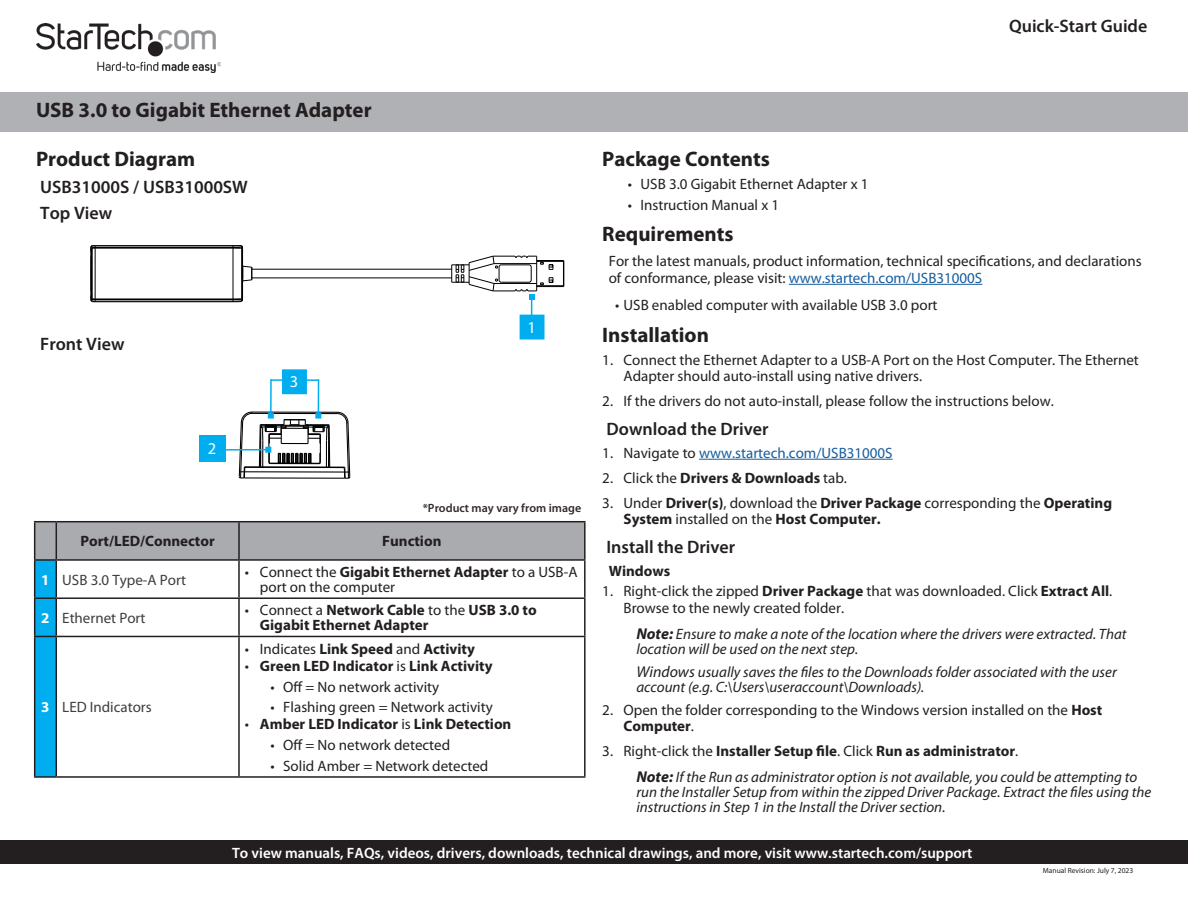
<style>
.page{position:relative;width:1188px;height:918px;background:#fff}
.page>*{position:absolute;margin:0;border:0;box-sizing:border-box;transform-origin:0 0}
.Manual_Description{font:700 21px "Myriad Pro";color:#231f20}
.t1{font:600 18px "Myriad Pro";color:#231f20}
.Calllout{font:16.5px "Myriad Pro";color:#fff}
.Text{font:15px/16.5px "Myriad Pro";color:#231f20}
.Note{font:italic 15px/15px "Myriad Pro";color:#231f20}
.Table_Heading{font:700 15px/15px "Myriad Pro";color:#231f20}
.t2{font:600 15px "Myriad Pro";color:#fff}
.Table_Text{font:15px "Myriad Pro";color:#3e3e3f}
.t3{font:15px "Myriad Pro";color:#175d9e}
.Table_Heading_Number{font:700 15px "Myriad Pro";color:#fff}
.Image_Tag{font:600 12px "Myriad Pro";color:#302a28}
.t4{font:7.5px "Myriad Pro";color:#231f20}
.s1{font-weight:700}
.s2{font-weight:400}
.s3{color:#175d9e}
.s4{color:#231f20}
.s5{font-weight:700;font-size:15.75px}
.s6{font-size:15.75px}
</style>
<div class="page">
<div style="left:0;top:92px;width:1188px;height:39px;background:#b0b1b5"></div>
<div style="left:0;top:841px;width:1188px;height:23px;background:#231f20"></div>
<hr style="left:239px;top:521px;width:347px;height:1px;background:#231f20">
<hr style="left:584px;top:522px;width:2px;height:37px;background:#231f20">
<hr style="left:239px;top:559px;width:347px;height:2px;background:#231f20">
<hr style="left:584px;top:561px;width:2px;height:36px;background:#231f20">
<hr style="left:239px;top:597px;width:347px;height:2px;background:#231f20">
<hr style="left:584px;top:599px;width:2px;height:37px;background:#231f20">
<svg style="left:34px;top:521px;width:551px;height:255px"></svg>
<hr style="left:34px;top:637px;width:1px;height:139px;background:#231f20">
<hr style="left:56px;top:636px;width:183px;height:1px;background:#231f20">
<hr style="left:56px;top:637px;width:1px;height:139px;background:#231f20">
<hr style="left:239px;top:636px;width:347px;height:1px;background:#231f20">
<hr style="left:238px;top:637px;width:2px;height:139px;background:#231f20">
<hr style="left:584px;top:637px;width:2px;height:139px;background:#231f20">
<hr style="left:34px;top:776px;width:22px;height:2px;background:#231f20">
<hr style="left:56px;top:776px;width:183px;height:2px;background:#231f20">
<hr style="left:239px;top:776px;width:347px;height:2px;background:#231f20">
<hr style="left:789px;top:284px;width:193px;height:1px;background:#175d9e">
<hr style="left:699px;top:459px;width:194px;height:1px;background:#175d9e">
<div style="left:199px;top:436px;width:27px;height:26px;background:#00aeef"></div>
<hr style="left:223px;top:449px;width:45px;height:2px;background:#00aeef">
<div style="left:520px;top:315px;width:24px;height:25px;background:#00aeef;border:2px solid #00aeef"></div>
<hr style="left:270px;top:379px;width:2px;height:37px;background:#00aeef">
<hr style="left:318px;top:379px;width:1px;height:37px;background:#00aeef">
<svg style="left:239px;top:412px;width:111px;height:67px"></svg>
<div style="left:282px;top:369px;width:25px;height:25px;background:#00aeef;border:2px solid #00aeef"></div>
<svg style="left:270px;top:377px;width:15px;height:6px"></svg>
<svg style="left:304px;top:377px;width:15px;height:6px"></svg>
<hr style="left:95px;top:301px;width:138px;height:1px;background:#000">
<hr style="left:95px;top:299px;width:138px;height:1px;background:#000">
<hr style="left:252px;top:278px;width:200px;height:1px;background:#000">
<hr style="left:252px;top:269px;width:200px;height:1px;background:#000">
<hr style="left:95px;top:248px;width:138px;height:1px;background:#000">
<hr style="left:95px;top:247px;width:138px;height:1px;background:#000">
<hr style="left:95px;top:246px;width:138px;height:1px;background:#000">
<hr style="left:95px;top:245px;width:138px;height:1px;background:#000">
<svg style="left:232px;top:245px;width:21px;height:57px"></svg>
<svg style="left:90px;top:245px;width:6px;height:57px"></svg>
<svg style="left:451px;top:255px;width:114px;height:65px"></svg>
<img style="left:36px;top:23px;width:184px;height:50px">
<p class="t1" style="left:1009px;top:14px;width:140px">Quick-Start Guide</p>
<p class="Manual_Description" style="left:36px;top:96px;width:337px">USB 3.0 to Gigabit Ethernet Adapter</p>
<h1 class="Manual_Description" style="left:36px;top:145px;width:161px">Product Diagram</h1>
<h2 class="t1" style="left:40px;top:175px;width:209px">USB31000S / USB31000SW</h2>
<h2 class="t1" style="left:40px;top:202px;width:74px">Top View</h2>
<h2 class="t1" style="left:40px;top:333px;width:86px">Front View</h2>
<p class="Calllout" style="left:208px;top:439px;width:10px">2</p>
<p class="Calllout" style="left:290px;top:372px;width:10px">3</p>
<p class="Calllout" style="left:527px;top:317px;width:10px">1</p>
<p class="Image_Tag" style="left:423px;top:500px;width:160px">*Product may vary from image</p>
<p class="Table_Heading" style="left:80px;top:533px;width:136px">Port/LED/Connector</p>
<p class="Table_Heading" style="left:382px;top:533px;width:61px">Function</p>
<p class="Table_Heading_Number" style="left:41px;top:570px;width:10px">1</p>
<p class="Table_Text" style="left:62px;top:570px;width:125px">USB 3.0 Type-A Port</p>
<p class="Text" style="left:260px;top:564px;width:319px;line-height:15px;text-indent:-15px">• Connect the <span class="s1">Gigabit Ethernet Adapter</span> to a USB-A port on the computer</p>
<p class="Table_Heading_Number" style="left:41px;top:608px;width:10px">2</p>
<p class="Table_Text" style="left:62px;top:609px;width:85px">Ethernet Port</p>
<p class="Table_Heading" style="left:260px;top:602px;width:278px;text-indent:-15px"><span class="s2">• Connect a</span> Network Cable <span class="s2">to the</span> USB 3.0 to<br>Gigabit Ethernet Adapter</p>
<p class="Table_Heading_Number" style="left:41px;top:698px;width:10px">3</p>
<p class="Table_Text" style="left:62px;top:698px;width:91px">LED Indicators</p>
<p class="Table_Heading" style="left:245px;top:641px;width:232px"><span class="s2">• Indicates</span> Link Speed <span class="s2">and</span> Activity</p>
<p class="Table_Heading" style="left:245px;top:658px;width:249px"><span class="s2">•</span> Green LED Indicator <span class="s2">is</span> Link Activity</p>
<p class="Text" style="left:271px;top:678px;width:170px">• Off = No network activity</p>
<p class="Text" style="left:271px;top:699px;width:224px">• Flashing green = Network activity</p>
<p class="Table_Heading" style="left:245px;top:716px;width:268px"><span class="s2">•</span> Amber LED Indicator <span class="s2">is</span> Link Detection</p>
<p class="Text" style="left:271px;top:737px;width:181px">• Off = No network detected</p>
<p class="Text" style="left:271px;top:757px;width:219px">• Solid Amber = Network detected</p>
<h1 class="Manual_Description" style="left:602px;top:145px;width:169px">Package Contents</h1>
<p class="Text" style="left:628px;top:175px;width:242px">• USB 3.0 Gigabit Ethernet Adapter x 1</p>
<p class="Text" style="left:628px;top:196px;width:153px">• Instruction Manual x 1</p>
<h1 class="Manual_Description" style="left:602px;top:221px;width:133px">Requirements</h1>
<p class="Text" style="left:609px;top:253px;width:535px">For the latest manuals, product information, technical specifications, and declarations of conformance, please visit: <span class="s3">www.startech.com/USB31000S</span></p>
<p class="Text" style="left:615px;top:297px;width:324px">• USB enabled computer with available USB 3.0 port</p>
<h1 class="Manual_Description" style="left:602px;top:321px;width:108px">Installation</h1>
<p class="Text" style="left:624px;top:351px;width:517px;text-indent:-21px">1. Connect the Ethernet Adapter to a USB-A Port on the Host Computer. The Ethernet<br>Adapter should auto-install using native drivers.</p>
<p class="Text" style="left:602px;top:393px;width:453px">2. If the drivers do not auto-install, please follow the instructions below.</p>
<h2 class="t1" style="left:607px;top:417px;width:164px">Download the Driver</h2>
<p class="t3" style="left:602px;top:443px;width:292px"><span class="s4">1. Navigate to</span> www.startech.com/USB31000S</p>
<p class="Table_Heading" style="left:602px;top:470px;width:246px"><span class="s2">2. Click the</span> Drivers &amp; Downloads <span class="s2">tab.</span></p>
<p class="Table_Heading" style="left:624px;top:494px;width:490px;line-height:16.5px;text-indent:-21px"><span class="s2">3. Under</span> Driver(s)<span class="s2">, download the</span> Driver Package <span class="s2">corresponding the</span> Operating<br>System <span class="s2">installed on the</span> Host Computer.</p>
<h2 class="t1" style="left:607px;top:535px;width:130px">Install the Driver</h2>
<h3 class="Table_Heading" style="left:609px;top:563px;width:63px">Windows</h3>
<p class="Text" style="left:624px;top:583px;width:490px;text-indent:-21px">1. Right-click the zipped <span class="s1">Driver Package</span> that was downloaded. Click <span class="s1">Extract All</span>.<br>Browse to the newly created folder.</p>
<p class="Note" style="left:636px;top:626px;width:492px"><span class="s5">Note:</span> Ensure to make a note of the location where the drivers were extracted. That location will be used on the next step.</p>
<p class="Note" style="left:636px;top:664px;width:482px"><span class="s6">Windows</span> usually saves the files to the Downloads folder associated with the user account (e.g. C:\Users\useraccount\Downloads).</p>
<p class="Text" style="left:624px;top:701px;width:480px;text-indent:-21px">2. Open the folder corresponding to the Windows version installed on the <span class="s1">Host<br>Computer</span>.</p>
<p class="Table_Heading" style="left:602px;top:743px;width:418px"><span class="s2">3. Right-click the</span> Installer Setup file<span class="s2">. Click</span> Run as administrator<span class="s2">.</span></p>
<p class="Note" style="left:636px;top:769px;width:516px"><span class="s5">Note:</span> If the Run as administrator option is not available, you could be attempting to run the Installer Setup from within the zipped Driver Package. Extract the files using the instructions in Step 1 in the Install the Driver section.</p>
<p class="t2" style="left:232px;top:844px;width:742px">To view manuals, FAQs, videos, drivers, downloads, technical drawings, and more, visit www.startech.com/support</p>
<p class="t4" style="left:1043px;top:866px;width:92px">Manual Revision: July 7, 2023</p>
</div>
